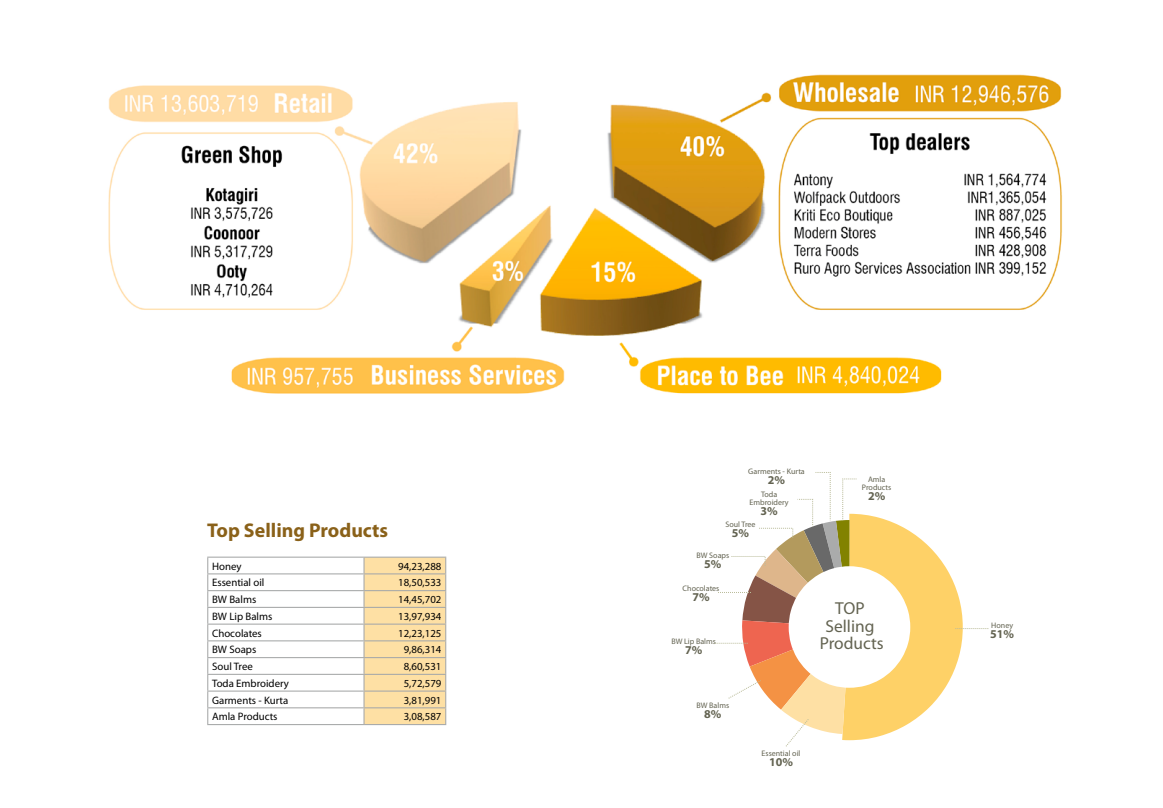
<style>
.page{position:relative;width:1163px;height:808px;background:#fff}
.page>*{position:absolute;margin:0;border:0;box-sizing:border-box;transform-origin:0 0}
.t1{font:700 19.9px "Myriad Pro";color:#8a6119}
.t2{font:17.3px/17.3px "Myriad Pro";color:#636351;text-align:center}
.t3{font:700 12px "Myriad Pro";color:#636351}
.t4{font:10.8px "Myriad Pro";color:#000}
.t5{font:8px/8px "Myriad Pro";color:#636351;text-align:center}
</style>
<div class="page">
<img style="left:108px;top:74px;width:954px;height:320px">
<svg style="left:714px;top:472px;width:274px;height:275px"></svg>
<hr style="left:207px;top:557px;width:157px;height:1px;background:#a7a9a9">
<hr style="left:207px;top:573px;width:157px;height:1px;background:#a7a9a9">
<hr style="left:207px;top:590px;width:157px;height:1px;background:#a7a9a9">
<hr style="left:207px;top:607px;width:157px;height:1px;background:#a7a9a9">
<hr style="left:207px;top:623px;width:157px;height:2px;background:#a7a9a9">
<hr style="left:207px;top:640px;width:157px;height:1px;background:#a7a9a9">
<hr style="left:207px;top:657px;width:157px;height:1px;background:#a7a9a9">
<hr style="left:207px;top:674px;width:157px;height:1px;background:#a7a9a9">
<hr style="left:207px;top:690px;width:157px;height:2px;background:#a7a9a9">
<hr style="left:207px;top:707px;width:157px;height:1px;background:#a7a9a9">
<svg style="left:207px;top:558px;width:1px;height:166px"></svg>
<svg style="left:363px;top:557px;width:83px;height:167px"></svg>
<hr style="left:207px;top:724px;width:157px;height:1px;background:#a7a9a9">
<hr style="left:364px;top:724px;width:82px;height:1px;background:#a7a9a9">
<h1 class="t1" style="left:207px;top:519px;width:182px">Top Selling Products</h1>
<p class="t4" style="left:212px;top:560px;width:31px">Honey</p>
<p class="t4" style="left:398px;top:560px;width:45px">94,23,288</p>
<p class="t4" style="left:212px;top:577px;width:54px">Essential oil</p>
<p class="t4" style="left:398px;top:577px;width:45px">18,50,533</p>
<p class="t4" style="left:212px;top:593px;width:46px">BW Balms</p>
<p class="t4" style="left:398px;top:593px;width:45px">14,45,702</p>
<p class="t4" style="left:212px;top:610px;width:62px">BW Lip Balms</p>
<p class="t4" style="left:398px;top:610px;width:45px">13,97,934</p>
<p class="t4" style="left:212px;top:627px;width:51px">Chocolates</p>
<p class="t4" style="left:398px;top:627px;width:45px">12,23,125</p>
<p class="t4" style="left:212px;top:644px;width:46px">BW Soaps</p>
<p class="t4" style="left:403px;top:644px;width:39px">9,86,314</p>
<p class="t4" style="left:212px;top:660px;width:42px">Soul Tree</p>
<p class="t4" style="left:403px;top:660px;width:39px">8,60,531</p>
<p class="t4" style="left:212px;top:677px;width:78px">Toda Embroidery</p>
<p class="t4" style="left:403px;top:677px;width:39px">5,72,579</p>
<p class="t4" style="left:212px;top:694px;width:78px">Garments - Kurta</p>
<p class="t4" style="left:403px;top:694px;width:39px">3,81,991</p>
<p class="t4" style="left:212px;top:711px;width:67px">Amla Products</p>
<p class="t4" style="left:403px;top:711px;width:39px">3,08,587</p>
<p class="t5" style="left:748px;top:467px;width:58px">Garments - Kurta</p>
<p class="t3" style="left:767px;top:473px;width:19px">2%</p>
<p class="t5" style="left:749px;top:490px;width:41px">Toda<br>Embroidery</p>
<p class="t3" style="left:760px;top:504px;width:19px">3%</p>
<p class="t5" style="left:725px;top:520px;width:32px">Soul Tree</p>
<p class="t3" style="left:731px;top:526px;width:19px">5%</p>
<p class="t5" style="left:696px;top:551px;width:34px">BW Soaps</p>
<p class="t3" style="left:704px;top:557px;width:19px">5%</p>
<p class="t5" style="left:682px;top:585px;width:38px">Chocolates</p>
<p class="t3" style="left:692px;top:590px;width:19px">7%</p>
<p class="t5" style="left:671px;top:637px;width:46px">BW Lip Balms</p>
<p class="t3" style="left:685px;top:643px;width:19px">7%</p>
<p class="t5" style="left:861px;top:475px;width:31px">Amla<br>Products</p>
<p class="t3" style="left:868px;top:489px;width:19px">2%</p>
<h2 class="t2" style="left:819px;top:600px;width:65px">TOP<br>Selling<br>Products</h2>
<p class="t5" style="left:696px;top:701px;width:34px">BW Balms</p>
<p class="t3" style="left:704px;top:707px;width:19px">8%</p>
<p class="t5" style="left:761px;top:749px;width:40px">Essential oil</p>
<p class="t3" style="left:769px;top:755px;width:25px">10%</p>
<p class="t5" style="left:991px;top:622px;width:23px">Honey</p>
<p class="t3" style="left:990px;top:628px;width:25px">51%</p>
</div>
